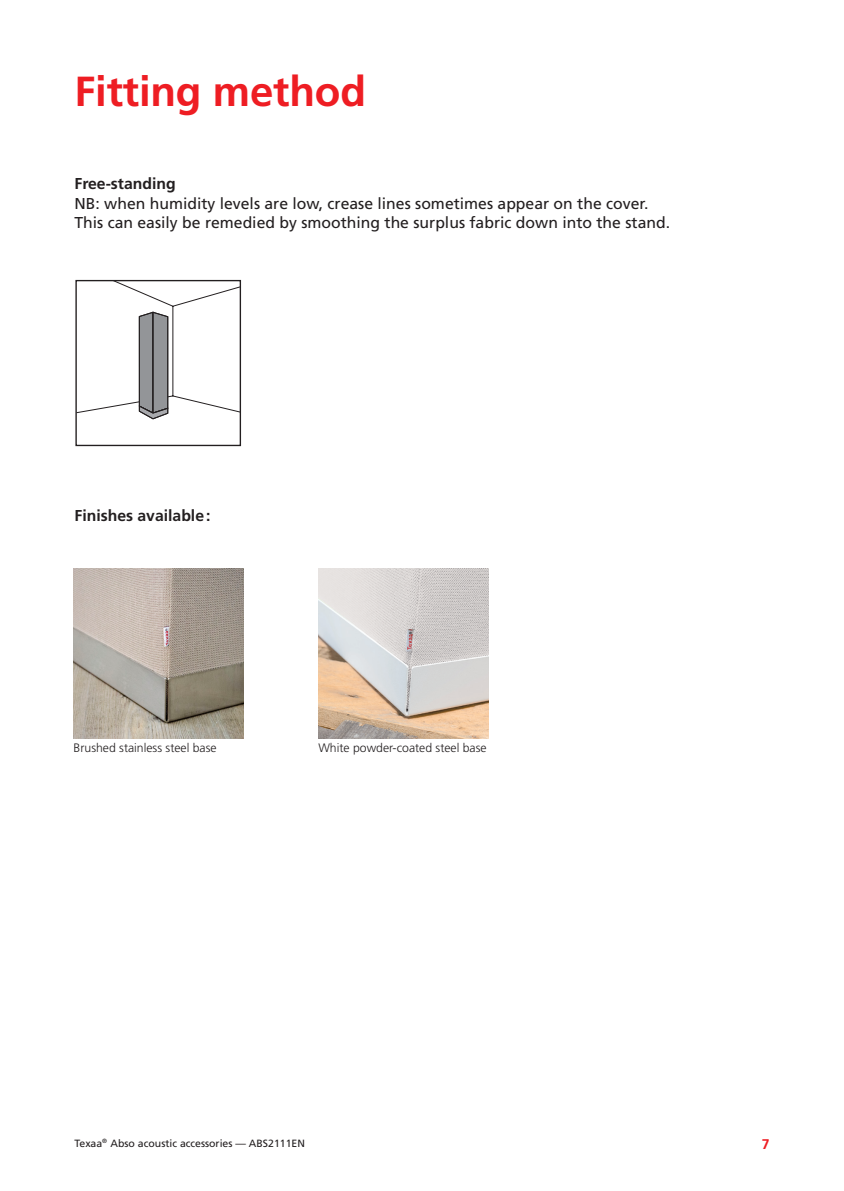
<style>
.page{position:relative;width:844px;height:1191px;background:#fff}
.page>*{position:absolute;margin:0;border:0;box-sizing:border-box;transform-origin:0 0}
.t1{font:700 42px "Frutiger LT Std";letter-spacing:-.005em;color:#ee1d23}
.t2{font:15.75px/19.2px "Frutiger LT Std";color:#231f20}
.t3{font:700 15.75px "Frutiger LT Std";color:#231f20}
.t4{font:700 14px "Frutiger LT Std";color:#ee1d23}
.t5{font:300 12.25px "Frutiger LT Std";color:#231f20}
.t6{font:10.5px "Frutiger LT Std";color:#231f20}
.s1{font-weight:700}
</style>
<div class="page">
<svg style="left:77px;top:282px;width:162px;height:137px"></svg>
<div style="left:75px;top:280px;width:166px;height:166px;border:1px solid #231f20"></div>
<img style="left:74px;top:568px;width:170px;height:170px">
<img style="left:318px;top:568px;width:170px;height:170px">
<p class="t1" style="left:74px;top:67px;width:293px">Fitting method</p>
<p class="t2" style="left:74px;top:174px;width:597px"><span class="s1">Free-standing<br></span>NB: when humidity levels are low, crease lines sometimes appear on the cover.<br>This can easily be remedied by smoothing the surplus fabric down into the stand.</p>
<p class="t3" style="left:74px;top:506px;width:137px">Finishes available :</p>
<p class="t5" style="left:74px;top:741px;width:144px">Brushed stainless steel base</p>
<p class="t5" style="left:318px;top:741px;width:170px">White powder-coated steel base</p>
<p class="t6" style="left:74px;top:1137px;width:232px">Texaa<sup>®</sup> Abso acoustic accessories — ABS2111EN</p>
<p class="t4" style="left:753px;top:1136px;width:17px">41</p>
<p class="t4" style="left:761px;top:1136px;width:9px">7</p>
</div>
